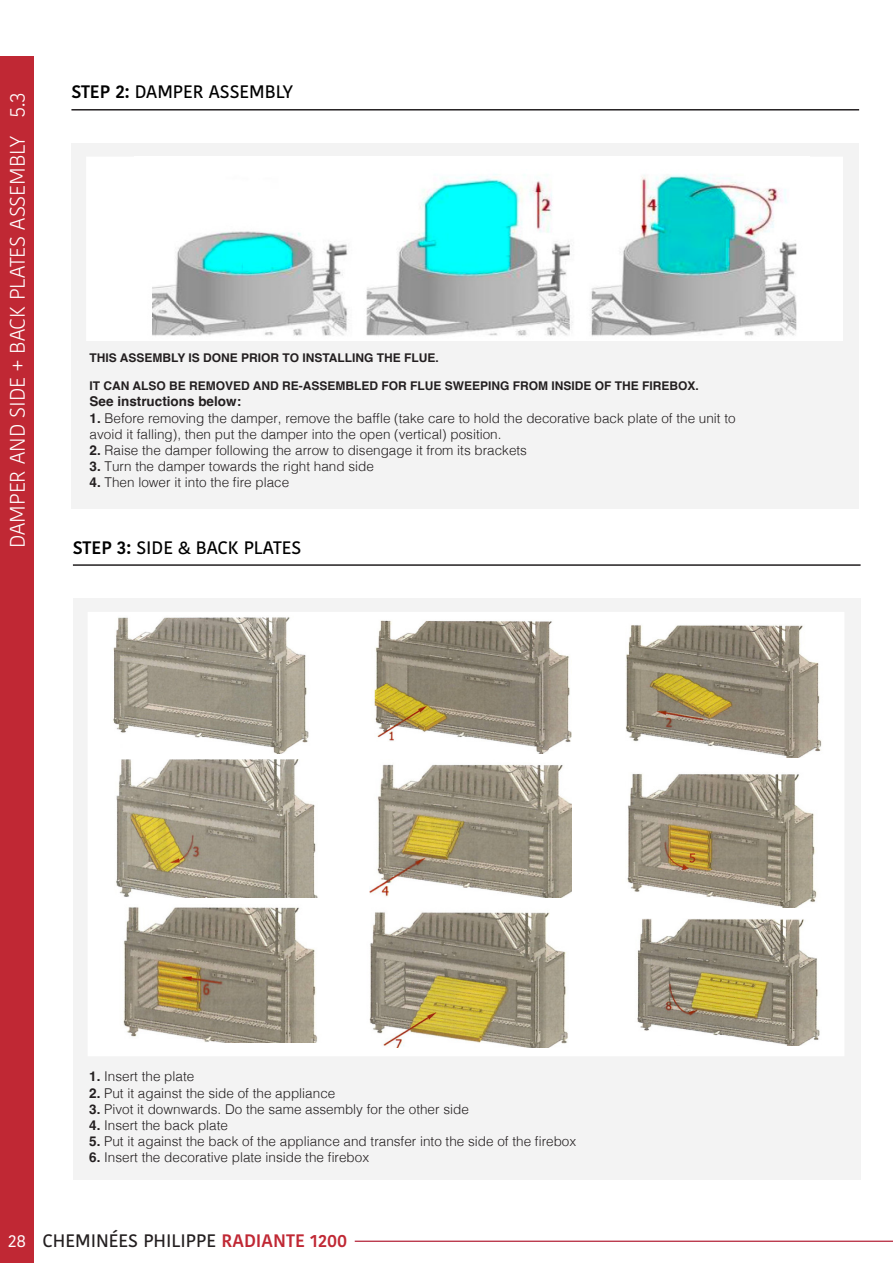
<style>
.page{position:relative;width:893px;height:1263px;background:#fff}
.page>*{position:absolute;margin:0;border:0;box-sizing:border-box;transform-origin:0 0}
.t1{font:300 21px "Kohinoor Bangla";color:#fff}
.t2{font:500 18px "Kohinoor Bangla";color:#000}
.t3{font:600 18px "Kohinoor Telugu";color:#c02834}
.t4{font:300 13.5px/16.2px "Helvetica";color:#231f20}
.t5{font:700 13.5px "Helvetica";color:#231f20}
.t6{font:700 12px "Helvetica";color:#231f20}
.s1{font-weight:600}
.s2{font-weight:700}
.s3{font-weight:400;color:#fff}
.s4{font-family:"Kohinoor Bangla";font-weight:500;color:#231f20}
.s5{font-weight:500;color:#231f20}
</style>
<div class="page">
<div style="left:0;top:56px;width:33px;height:1207px;background:#c02834"></div>
<hr style="left:355px;top:1241px;width:538px;height:1px;background:#ab0a22">
<hr style="left:71px;top:109px;width:788px;height:2px;background:#231f20">
<div style="left:71px;top:143px;width:788px;height:366px;background:#f3f3f3"></div>
<div style="left:86px;top:157px;width:757px;height:184px;background:#fff"></div>
<img style="left:135px;top:157px;width:675px;height:184px">
<hr style="left:73px;top:564px;width:788px;height:2px;background:#231f20">
<div style="left:73px;top:598px;width:787px;height:581px;background:#f3f3f3"></div>
<div style="left:88px;top:612px;width:756px;height:444px;background:#fff"></div>
<img style="left:113px;top:617px;width:196px;height:137px">
<img style="left:374px;top:620px;width:197px;height:134px">
<img style="left:625px;top:625px;width:197px;height:132px">
<img style="left:116px;top:759px;width:202px;height:138px">
<img style="left:370px;top:764px;width:201px;height:133px">
<img style="left:627px;top:773px;width:190px;height:134px">
<img style="left:123px;top:907px;width:195px;height:135px">
<img style="left:369px;top:912px;width:199px;height:135px">
<img style="left:637px;top:918px;width:183px;height:128px">
<p class="t1" style="left:2px;top:548px;width:457px;rotate:-90deg">DAMPER AND SIDE + BACK PLATES ASSEMBLY 5.3</p>
<p class="t2" style="left:71px;top:78px;width:223px"><span class="s1">STEP 2:</span> DAMPER ASSEMBLY</p>
<p class="t6" style="left:90px;top:350px;width:351px">THIS ASSEMBLY IS DONE PRIOR TO INSTALLING THE FLUE.</p>
<p class="t6" style="left:90px;top:379px;width:611px">IT CAN ALSO BE REMOVED AND RE-ASSEMBLED FOR FLUE SWEEPING FROM INSIDE OF THE FIREBOX.</p>
<p class="t5" style="left:90px;top:393px;width:153px">See instructions below:</p>
<p class="t4" style="left:90px;top:409px;width:648px"><span class="s2">1.</span> Before removing the damper, remove the baffle (take care to hold the decorative back plate of the unit to avoid it falling), then put the damper into the open (vertical) position.</p>
<p class="t4" style="left:90px;top:441px;width:439px"><span class="s2">2.</span> Raise the damper following the arrow to disengage it from its brackets</p>
<p class="t4" style="left:90px;top:457px;width:286px"><span class="s2">3.</span> Turn the damper towards the right hand side</p>
<p class="t4" style="left:90px;top:474px;width:201px"><span class="s2">4.</span> Then lower it into the fire place</p>
<p class="t2" style="left:73px;top:533px;width:230px"><span class="s1">STEP 3:</span> SIDE &amp; BACK PLATES</p>
<p class="t4" style="left:89px;top:1067px;width:107px"><span class="s2">1.</span> Insert the plate</p>
<p class="t4" style="left:89px;top:1084px;width:248px"><span class="s2">2.</span> Put it against the side of the appliance</p>
<p class="t4" style="left:89px;top:1100px;width:381px"><span class="s2">3.</span> Pivot it downwards. Do the same assembly for the other side</p>
<p class="t4" style="left:89px;top:1116px;width:140px"><span class="s2">4.</span> Insert the back plate</p>
<p class="t4" style="left:89px;top:1132px;width:488px"><span class="s2">5.</span> Put it against the back of the appliance and transfer into the side of the firebox</p>
<p class="t4" style="left:89px;top:1148px;width:281px"><span class="s2">6.</span> Insert the decorative plate inside the firebox</p>
<p class="t3" style="left:8px;top:1230px;width:341px"><span class="s3">28</span> <span class="s4">CHEMINÉES</span> <span class="s5">PHILIPPE</span> RADIANTE 1200</p>
</div>
